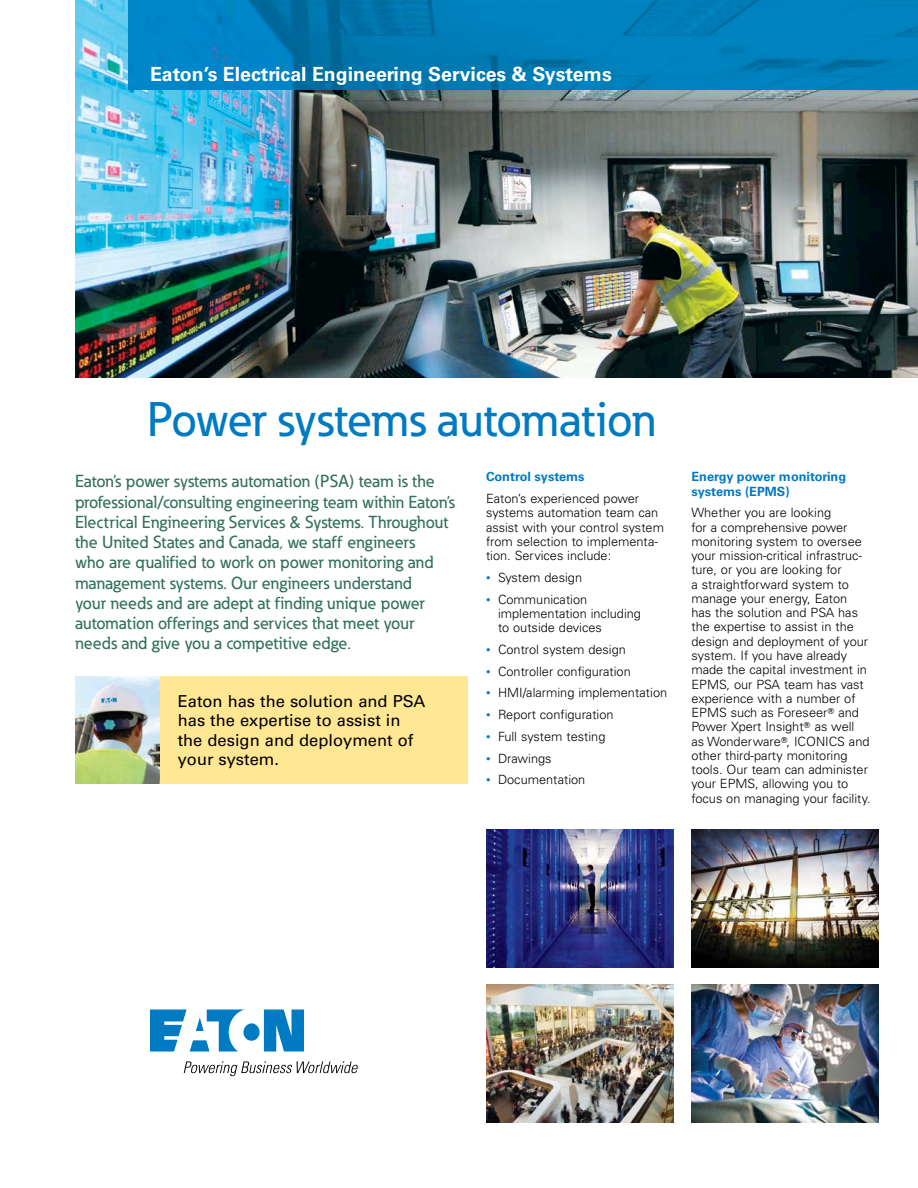
<style>
.page{position:relative;width:918px;height:1188px;background:#fff}
.page>*{position:absolute;margin:0;border:0;box-sizing:border-box;transform-origin:0 0}
.t1{font:500 48px "Eaton";letter-spacing:-.01em;color:#007ac2}
.t2{font:700 19.5px "Univers LT Std";color:#fff}
.t3{font:500 17.25px/20.2px "Eaton";color:#34715a}
.t4{font:16.5px/19.5px "Univers LT Std";color:#000}
.t5{font:300 12.75px/14.2px "Univers LT Std";color:#000}
.t6{font:700 12.75px/14.2px "Univers LT Std";color:#007ac2}
.s1{font-size:9px;color:#007ac2}
.s2{font-family:"Universal Newswith Comm Pi";font-weight:400}
</style>
<div class="page">
<img style="left:75px;top:0;width:843px;height:378px">
<img style="left:486px;top:985px;width:188px;height:137px">
<img style="left:692px;top:985px;width:187px;height:137px">
<img style="left:486px;top:830px;width:188px;height:137px">
<img style="left:692px;top:830px;width:187px;height:137px">
<div style="left:75px;top:677px;width:393px;height:107px;background:#ffe794"></div>
<img style="left:75px;top:677px;width:85px;height:107px">
<img style="left:129px;top:0;width:789px;height:90px">
<svg style="left:150px;top:1010px;width:154px;height:42px"></svg>
<svg style="left:184px;top:1061px;width:174px;height:15px"></svg>
<h2 class="t2" style="left:150px;top:63px;width:463px">Eaton’s Electrical Engineering Services &amp; Systems</h2>
<h1 class="t1" style="left:147px;top:390px;width:510px">Power systems automation</h1>
<p class="t3" style="left:75px;top:471px;width:381px">Eaton’s power systems automation (PSA) team is the professional/consulting engineering team within Eaton’s Electrical Engineering Services &amp; Systems. Throughout the United States and Canada, we staff engineers<br>who are qualified to work on power monitoring and management systems. Our engineers understand<br>your needs and are adept at finding unique power automation offerings and services that meet your needs and give you a competitive edge.</p>
<p class="t6" style="left:486px;top:470px;width:100px">Control systems</p>
<p class="t5" style="left:486px;top:492px;width:180px">Eaton’s experienced power systems automation team can assist with your control system from selection to implementa&shy;tion. Services include:</p>
<p class="t5" style="left:486px;top:570px;width:98px"><span class="s1">•</span> System design</p>
<p class="t5" style="left:498px;top:592px;width:145px;text-indent:-12px"><span class="s1">•</span> Communication implementation including to outside devices</p>
<p class="t5" style="left:486px;top:642px;width:141px"><span class="s1">•</span> Control system design</p>
<p class="t5" style="left:486px;top:664px;width:146px"><span class="s1">•</span> Controller configuration</p>
<p class="t5" style="left:486px;top:686px;width:183px"><span class="s1">•</span> HMI/alarming implementation</p>
<p class="t5" style="left:486px;top:708px;width:129px"><span class="s1">•</span> Report configuration</p>
<p class="t5" style="left:486px;top:729px;width:121px"><span class="s1">•</span> Full system testing</p>
<p class="t5" style="left:486px;top:751px;width:67px"><span class="s1">•</span> Drawings</p>
<p class="t5" style="left:486px;top:773px;width:101px"><span class="s1">•</span> Documentation</p>
<p class="t4" style="left:178px;top:691px;width:249px">Eaton has the solution and PSA has the expertise to assist in the design and deployment of your system.</p>
<p class="t6" style="left:691px;top:470px;width:156px">Energy power monitoring systems (EPMS)</p>
<p class="t5" style="left:691px;top:506px;width:181px">Whether you are looking<br>for a comprehensive power monitoring system to oversee your mission-critical infrastruc&shy;ture, or you are looking for<br>a straightforward system to manage your energy, Eaton<br>has the solution and PSA has the expertise to assist in the design and deployment of your system. If you have already made the capital investment in<br>EPMS, our PSA team has vast experience with a number of<br>EPMS such as Foreseer<span class="s2">T</span> and<br>Power Xpert Insight<span class="s2">T</span> as well<br>as Wonderware<span class="s2">T</span>, ICONICS and other third-party monitoring tools. Our team can administer your EPMS, allowing you to focus on managing your facility.</p>
</div>
